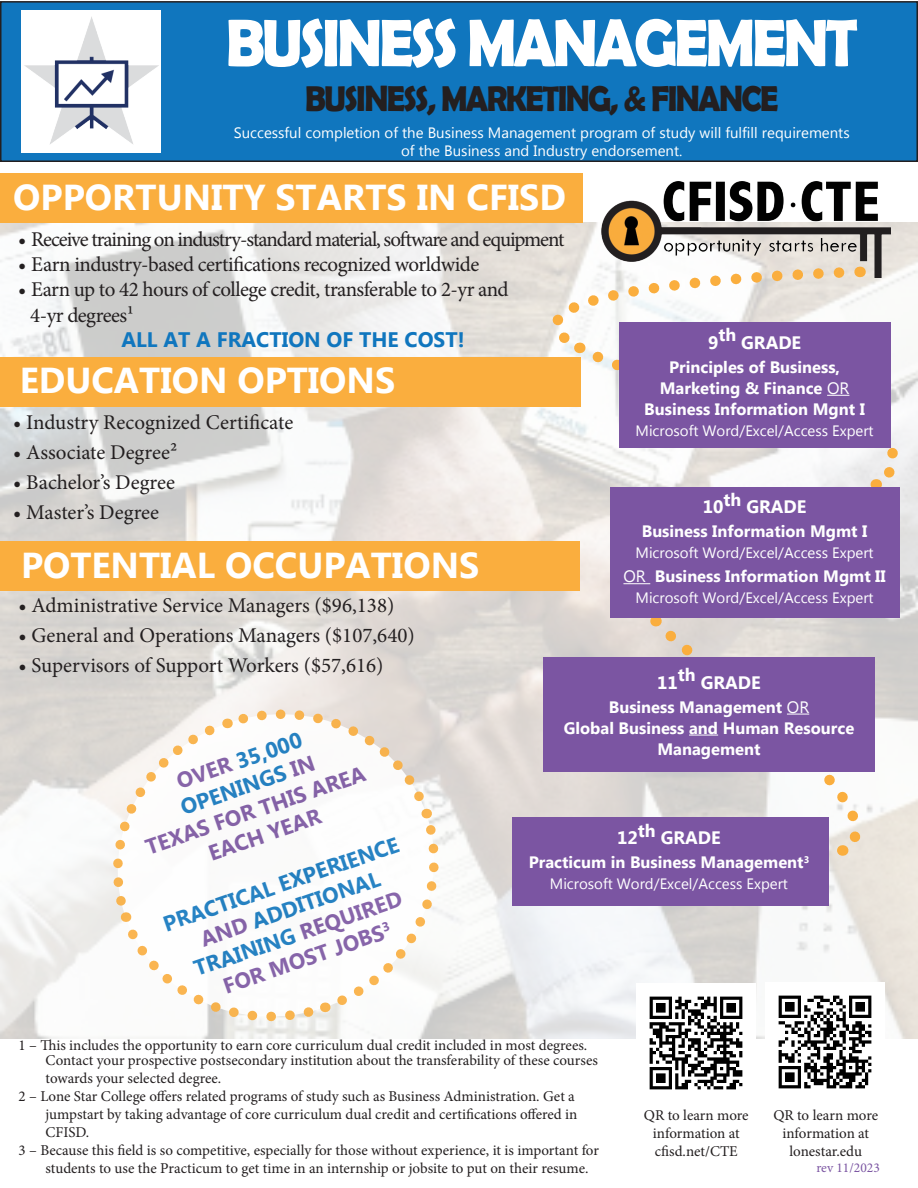
<style>
.page{position:relative;width:918px;height:1188px;background:#fff}
.page>*{position:absolute;margin:0;border:0;box-sizing:border-box;transform-origin:0 0}
.t1{font:700 67.5px "Berlin Sans FB Demi";letter-spacing:-.05em;color:#fff;scale:.9 1}
.t2{font:700 36px "Microsoft New Tai Lue";color:#fff}
.t3{font:700 36px "Berlin Sans FB Demi";letter-spacing:-.05em;color:#231f20;scale:.9 1}
.t4{font:700 21.75px/26.1px "Microsoft New Tai Lue";color:#1076be;text-align:center}
.t5{font:700 21.75px/26.1px "Microsoft New Tai Lue";color:#7b55a2;text-align:center}
.t6{font:21px/25.2px "Minion Pro";letter-spacing:-.015em;color:#231f20}
.t7{font:21px "Minion Pro";letter-spacing:-.055em;color:#231f20}
.t8{font:700 21px "Microsoft Tai Le";color:#1076be}
.t9{font:700 18px "Microsoft New Tai Lue";color:#fff}
.t10{font:700 16.5px/21px "Microsoft New Tai Lue";color:#fff;text-align:center}
.t11{font:15px/18px "Minion Pro";color:#231f20}
.t12{font:15px "Microsoft New Tai Lue";color:#fff}
.t13{font:13.5px "Minion Pro";color:#7b55a2}
.s1{font-weight:400}
.s2{color:#1076be}
.s3{color:#7b55a2}
</style>
<div class="page">
<img style="left:0;top:223px;width:918px;height:816px">
<div style="left:0;top:173px;width:583px;height:50px;background:#faae3e"></div>
<div style="left:0;top:541px;width:579px;height:50px;background:#faae3e"></div>
<div style="left:0;top:357px;width:580px;height:50px;background:#faae3e"></div>
<svg style="left:584px;top:343px;width:334px;height:150px"></svg>
<svg style="left:656px;top:621px;width:231px;height:238px"></svg>
<svg style="left:493px;top:262px;width:357px;height:95px"></svg>
<div style="left:1px;top:2px;width:916px;height:159px;background:#1076be"></div>
<div style="left:0;top:1px;width:918px;height:161px;border:2px solid #231f20"></div>
<div style="left:619px;top:322px;width:272px;height:125px;background:#7b55a2"></div>
<div style="left:610px;top:488px;width:289px;height:130px;background:#7b55a2"></div>
<div style="left:543px;top:658px;width:332px;height:114px;background:#7b55a2"></div>
<div style="left:512px;top:817px;width:317px;height:89px;background:#7b55a2"></div>
<img style="left:593px;top:181px;width:298px;height:96px">
<svg style="left:787px;top:714px;width:22px;height:1px"></svg>
<svg style="left:689px;top:735px;width:29px;height:1px"></svg>
<svg style="left:623px;top:479px;width:254px;height:147px"></svg>
<svg style="left:99px;top:695px;width:354px;height:341px"></svg>
<svg style="left:104px;top:700px;width:344px;height:331px"></svg>
<div style="left:22px;top:10px;width:139px;height:143px;background:#fff"></div>
<img style="left:24px;top:17px;width:135px;height:127px">
<img style="left:637px;top:984px;width:119px;height:106px">
<img style="left:766px;top:983px;width:119px;height:106px">
<svg style="left:827px;top:395px;width:22px;height:1px"></svg>
<p class="t1" style="left:226px;top:4px;width:703px">BUSINESS MANAGEMENT</p>
<p class="t3" style="left:305px;top:78px;width:527px">BUSINESS, MARKETING, &amp; FINANCE</p>
<p class="t12" style="left:234px;top:124px;width:617px">Successful completion of the Business Management program of study will fulfill requirements</p>
<p class="t12" style="left:401px;top:142px;width:283px">of the Business and Industry endorsement.</p>
<p class="t2" style="left:13px;top:177px;width:554px">OPPORTUNITY STARTS IN CFISD</p>
<p class="t7" style="left:18px;top:225px;width:548px">• Receive training on industry-standard material, software and equipment</p>
<p class="t6" style="left:18px;top:252px;width:463px">• Earn industry-based certifications recognized worldwide</p>
<p class="t6" style="left:30px;top:277px;width:480px;text-indent:-12px">• Earn up to 42 hours of college credit, transferable to 2-yr and<br>4-yr degrees1</p>
<p class="t8" style="left:121px;top:327px;width:345px">ALL AT A FRACTION OF THE COST!</p>
<p class="t9" style="left:708px;top:332px;width:95px">9th GRADE</p>
<p class="t10" style="left:660px;top:358px;width:191px">Principles of Business,<br>Marketing &amp; Finance <span class="s1">OR</span></p>
<p class="t10" style="left:644px;top:400px;width:222px">Business Information Mgnt I</p>
<p class="t12" style="left:636px;top:422px;width:240px">Microsoft Word/Excel/Access Expert</p>
<p class="t2" style="left:20px;top:360px;width:377px">EDUCATION OPTIONS</p>
<p class="t6" style="left:13px;top:410px;width:282px">• Industry Recognized Certificate</p>
<p class="t6" style="left:13px;top:440px;width:165px">• Associate Degree2</p>
<p class="t6" style="left:13px;top:470px;width:163px">• Bachelor’s Degree</p>
<p class="t6" style="left:13px;top:500px;width:147px">• Master’s Degree</p>
<p class="t9" style="left:703px;top:497px;width:105px">10th GRADE</p>
<p class="t10" style="left:642px;top:522px;width:227px">Business Information Mgmt I</p>
<p class="t12" style="left:636px;top:544px;width:240px">Microsoft Word/Excel/Access Expert</p>
<p class="t10" style="left:623px;top:567px;width:264px"><span class="s1">OR</span> Business Information Mgmt II</p>
<p class="t12" style="left:636px;top:589px;width:240px">Microsoft Word/Excel/Access Expert</p>
<p class="t2" style="left:21px;top:545px;width:460px">POTENTIAL OCCUPATIONS</p>
<p class="t6" style="left:19px;top:593px;width:377px">• Administrative Service Managers ($96,138)</p>
<p class="t6" style="left:19px;top:623px;width:398px">• General and Operations Managers ($107,640)</p>
<p class="t6" style="left:19px;top:653px;width:367px">• Supervisors of Support Workers ($57,616)</p>
<p class="t9" style="left:657px;top:672px;width:105px">11th GRADE</p>
<p class="t10" style="left:564px;top:698px;width:292px">Business Management <span class="s1">OR<br></span>Global Business and Human Resource<br>Management</p>
<h3 class="t5" style="left:126px;top:788px;width:232px;rotate:-19deg">OVER <span class="s2">35,000<br>OPENINGS</span> IN<br>TEXAS FOR THIS AREA<br>EACH YEAR</h3>
<p class="t9" style="left:617px;top:828px;width:105px">12th GRADE</p>
<p class="t10" style="left:529px;top:853px;width:282px">Practicum in Business Management<sup>3</sup></p>
<p class="t12" style="left:550px;top:875px;width:240px">Microsoft Word/Excel/Access Expert</p>
<h3 class="t4" style="left:160px;top:914px;width:249px;rotate:-19deg">PRACTICAL EXPERIENCE<br><span class="s3">AND</span> ADDITIONAL<br>TRAINING <span class="s3">REQUIRED<br>FOR MOST JOBS</span><sup>3</sup></h3>
<p class="t11" style="left:46px;top:1037px;width:554px;line-height:15px;text-indent:-27px">1 – This includes the opportunity to earn core curriculum dual credit included in most degrees.<br>Contact your prospective postsecondary institution about the transferability of these courses</p>
<p class="t11" style="left:46px;top:1069px;width:177px">towards your selected degree.</p>
<p class="t11" style="left:46px;top:1087px;width:534px;text-indent:-27px">2 – Lone Star College offers related programs of study such as Business Administration. Get a jumpstart by taking advantage of core curriculum dual credit and certifications offered in<br>CFISD.</p>
<p class="t11" style="left:46px;top:1141px;width:555px;text-indent:-27px">3 – Because this field is so competitive, especially for those without experience, it is important for students to use the Practicum to get time in an internship or jobsite to put on their resume.</p>
<p class="t11" style="left:644px;top:1107px;width:106px;text-align:center">QR to learn more information at</p>
<p class="t11" style="left:655px;top:1143px;width:85px">cfisd.net/CTE</p>
<p class="t11" style="left:773px;top:1106px;width:106px;text-align:center">QR to learn more information at</p>
<p class="t11" style="left:790px;top:1142px;width:74px">lonestar.edu</p>
<p class="t13" style="left:816px;top:1159px;width:65px">rev 11/2023</p>
</div>
